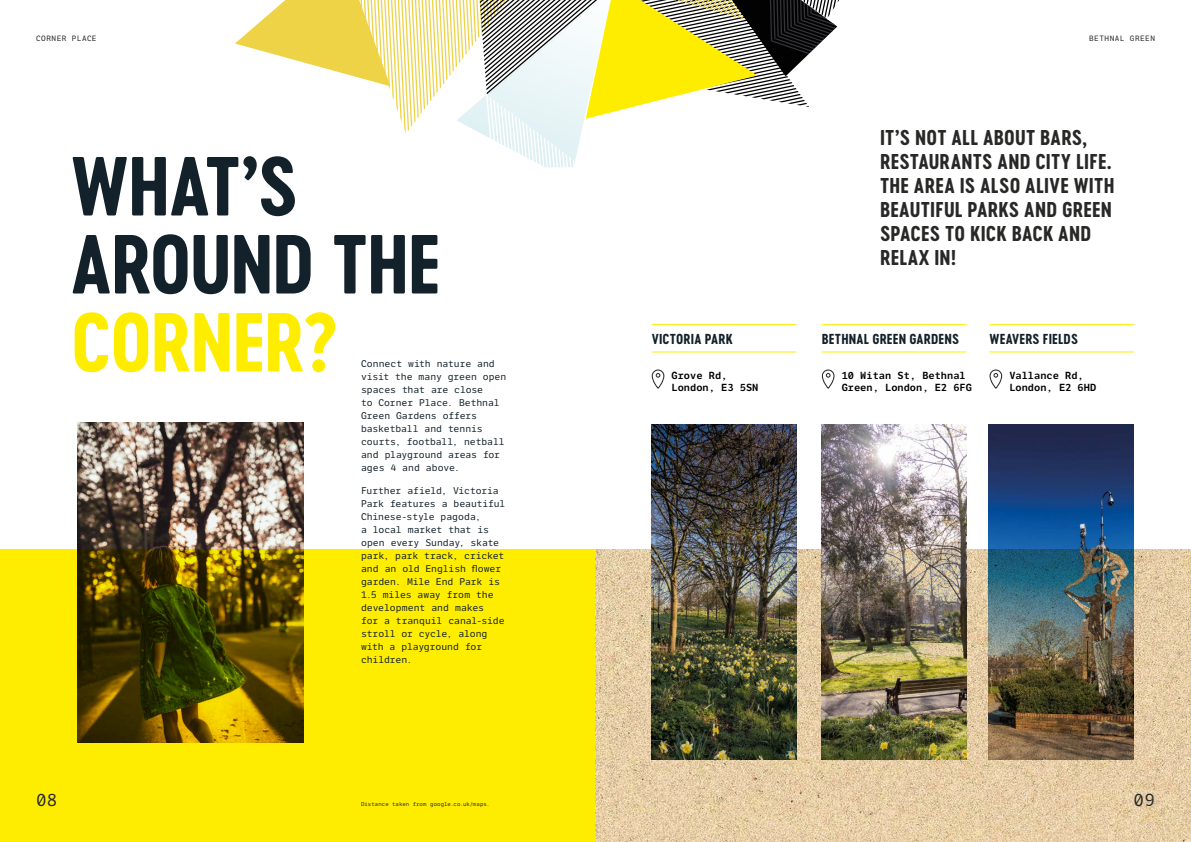
<style>
.page{position:relative;width:1191px;height:842px;background:#fff}
.page>*{position:absolute;margin:0;border:0;box-sizing:border-box;transform-origin:0 0}
.t1{font:78px/78px "Cervo Neue Bold Neue";letter-spacing:-.015em;color:#13222a}
.t2{font:78px "Cervo Neue Bold Neue";letter-spacing:-.02em;color:#ffed00}
.t3{font:20px/24px "Cervo Neue Bold Neue";letter-spacing:.01em;color:#282827}
.t4{font:17px "LFT Etica Mono";color:#282827}
.t5{font:13.5px "Cervo Neue Bold Neue";letter-spacing:.015em;color:#13222a}
.t6{font:600 10px/12px "LFT Etica Mono";color:#000}
.t7{font:9.5px/13px "LFT Etica Mono";letter-spacing:-.015em;color:#13222a}
.t8{font:7.5px "LFT Etica Mono";letter-spacing:.065em;color:#282827}
.t9{font:5.5px "LFT Etica Mono";letter-spacing:.015em;color:#282827}
</style>
<div class="page">
<div style="left:0;top:550px;width:595px;height:292px;background:#ffed00"></div>
<img style="left:595px;top:550px;width:596px;height:292px">
<svg style="left:235px;top:0;width:604px;height:167px"></svg>
<img style="left:77px;top:422px;width:226px;height:321px">
<img style="left:651px;top:424px;width:145px;height:336px">
<img style="left:822px;top:424px;width:144px;height:336px">
<img style="left:989px;top:424px;width:144px;height:336px">
<hr style="left:989px;top:351px;width:145px;height:1px;background:#ffed00">
<hr style="left:989px;top:324px;width:145px;height:1px;background:#ffed00">
<svg style="left:989px;top:369px;width:13px;height:20px"></svg>
<hr style="left:651px;top:351px;width:145px;height:1px;background:#ffed00">
<hr style="left:651px;top:324px;width:145px;height:1px;background:#ffed00">
<svg style="left:651px;top:369px;width:13px;height:20px"></svg>
<hr style="left:822px;top:351px;width:144px;height:1px;background:#ffed00">
<hr style="left:822px;top:324px;width:144px;height:1px;background:#ffed00">
<svg style="left:822px;top:369px;width:12px;height:20px"></svg>
<p class="t8" style="left:36px;top:34px;width:62px">CORNER PLACE</p>
<h1 class="t1" style="left:71px;top:147px;width:372px">WHAT’S<br>AROUND THE</h1>
<h1 class="t2" style="left:71px;top:289px;width:269px">CORNER?</h1>
<p class="t7" style="left:361px;top:357px;width:147px">Connect with nature and visit the many green open spaces that are close<br>to Corner Place. Bethnal<br>Green Gardens offers basketball and tennis courts, football, netball and playground areas for ages 4 and above.</p>
<p class="t7" style="left:361px;top:484px;width:146px">Further afield, Victoria<br>Park features a beautiful<br>Chinese-style pagoda,<br>a local market that is open every Sunday, skate park, park track, cricket and an old English flower garden. Mile End Park is<br>1.5 miles away from the development and makes<br>for a tranquil canal-side stroll or cycle, along with a playground for children.</p>
<h3 class="t4" style="left:36px;top:790px;width:23px">08</h3>
<p class="t9" style="left:361px;top:801px;width:130px">Distance taken from google.co.uk/maps.</p>
<h3 class="t5" style="left:651px;top:329px;width:82px">VICTORIA PARK</h3>
<p class="t6" style="left:671px;top:370px;width:88px">Grove Rd,<br>London, E3 5SN</p>
<p class="t8" style="left:1089px;top:34px;width:67px">BETHNAL GREEN</p>
<h2 class="t3" style="left:880px;top:125px;width:236px">IT’S NOT ALL ABOUT BARS,<br>RESTAURANTS AND CITY LIFE.<br>THE AREA IS ALSO ALIVE WITH<br>BEAUTIFUL PARKS AND GREEN<br>SPACES TO KICK BACK AND<br>RELAX IN!</h2>
<h3 class="t5" style="left:822px;top:329px;width:139px">BETHNAL GREEN GARDENS</h3>
<p class="t6" style="left:841px;top:370px;width:132px">10 Witan St, Bethnal<br>Green, London, E2 6FG</p>
<h3 class="t5" style="left:989px;top:329px;width:90px">WEAVERS FIELDS</h3>
<p class="t6" style="left:1009px;top:370px;width:88px">Vallance Rd,<br>London, E2 6HD</p>
<h3 class="t4" style="left:1133px;top:790px;width:23px">09</h3>
</div>
